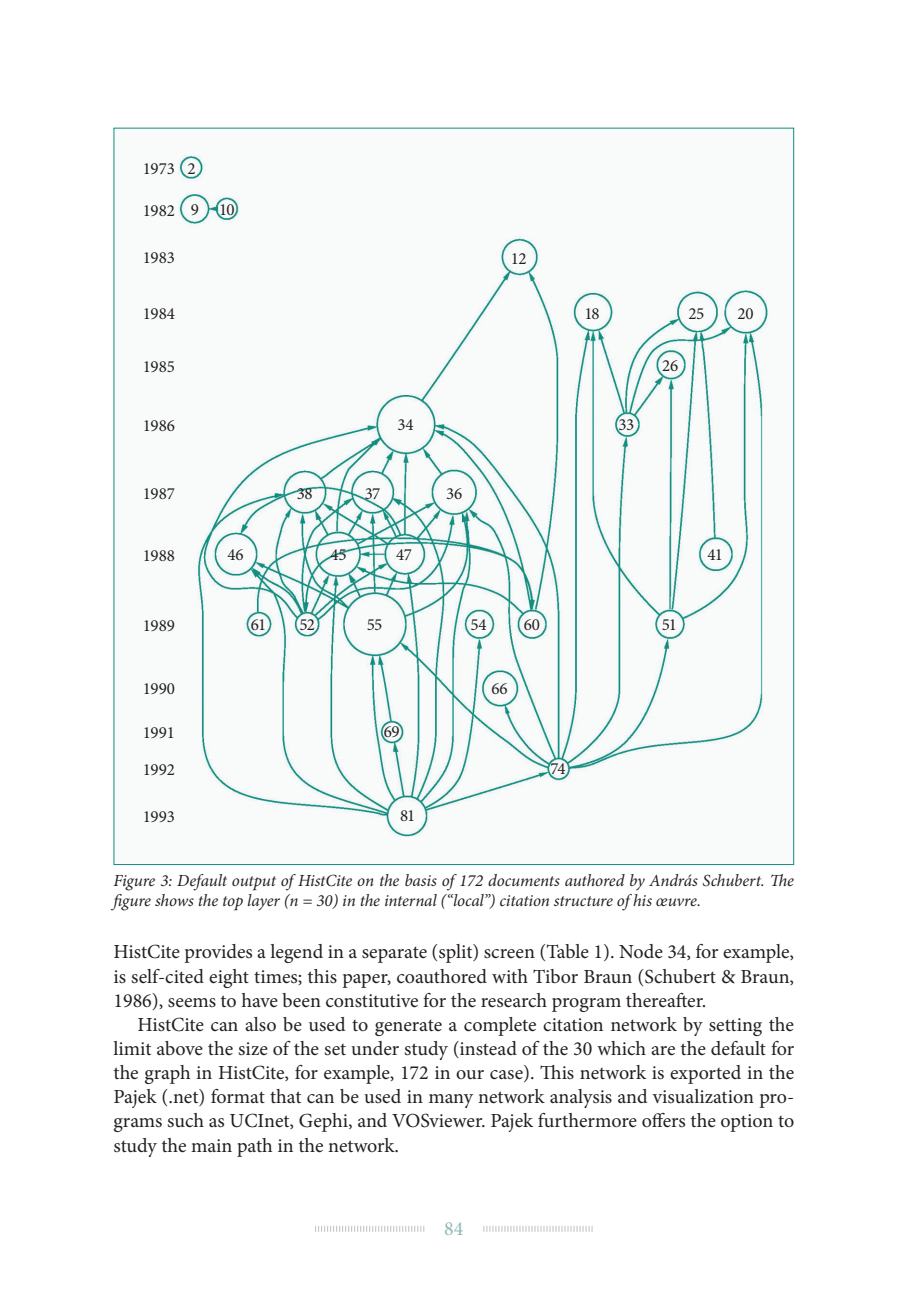
<style>
.page{position:relative;width:919px;height:1299px;background:#fff}
.page>*{position:absolute;margin:0;border:0;box-sizing:border-box;transform-origin:0 0}
._1st_para{font:20px/24.2px "Minion Pro";color:#231f20;text-align:justify}
.t1{font:20px "Minion Pro";color:#8bbab3}
.table_caption{font:italic 17px/20.4px "Minion Pro";letter-spacing:-.01em;color:#231f20}
.t2{font:17px/36.6px "Minion Pro";color:#231f20}
</style>
<div class="page">
<svg style="left:315px;top:1226px;width:277px;height:5px"></svg>
<div style="left:425px;top:1203px;width:57px;height:49px;background:#fff"></div>
<div style="left:114px;top:128px;width:679px;height:736px;background:#f9fbfb"></div>
<img style="left:179px;top:156px;width:589px;height:680px">
<p class="t2" style="left:142px;top:150px;width:34px">1973</p>
<p class="t2" style="left:142px;top:192px;width:34px">1982</p>
<p class="t2" style="left:142px;top:240px;width:34px">1983</p>
<p class="t2" style="left:187px;top:150px;width:10px">2</p>
<p class="t2" style="left:191px;top:191px;width:45px">9 10</p>
<p class="t2" style="left:511px;top:241px;width:17px">12</p>
<p class="t2" style="left:142px;top:295px;width:34px">1984</p>
<p class="t2" style="left:584px;top:295px;width:17px">18</p>
<p class="t2" style="left:688px;top:295px;width:17px">25</p>
<p class="t2" style="left:737px;top:295px;width:18px">20</p>
<p class="t2" style="left:142px;top:348px;width:34px">1985</p>
<p class="t2" style="left:662px;top:347px;width:18px">26</p>
<p class="t2" style="left:142px;top:407px;width:34px">1986</p>
<p class="t2" style="left:397px;top:407px;width:18px">34</p>
<p class="t2" style="left:618px;top:407px;width:17px">33</p>
<p class="t2" style="left:142px;top:475px;width:34px">1987</p>
<p class="t2" style="left:142px;top:537px;width:34px">1988</p>
<p class="t2" style="left:297px;top:475px;width:17px">38</p>
<p class="t2" style="left:365px;top:475px;width:17px">37</p>
<p class="t2" style="left:446px;top:475px;width:18px">36</p>
<p class="t2" style="left:227px;top:536px;width:18px">46</p>
<p class="t2" style="left:330px;top:536px;width:18px">45</p>
<p class="t2" style="left:396px;top:536px;width:17px">47</p>
<p class="t2" style="left:707px;top:536px;width:17px">41</p>
<p class="t2" style="left:142px;top:607px;width:34px">1989</p>
<p class="t2" style="left:142px;top:670px;width:34px">1990</p>
<p class="t2" style="left:142px;top:714px;width:34px">1991<br>1992</p>
<p class="t2" style="left:142px;top:798px;width:34px">1993</p>
<p class="t2" style="left:251px;top:606px;width:17px">61</p>
<p class="t2" style="left:299px;top:606px;width:17px">52</p>
<p class="t2" style="left:366px;top:606px;width:17px">55</p>
<p class="t2" style="left:470px;top:606px;width:18px">54</p>
<p class="t2" style="left:523px;top:606px;width:18px">60</p>
<p class="t2" style="left:661px;top:606px;width:17px">51</p>
<p class="t2" style="left:384px;top:713px;width:17px">69</p>
<p class="t2" style="left:400px;top:797px;width:17px">81</p>
<p class="t2" style="left:491px;top:670px;width:18px">66</p>
<p class="t2" style="left:550px;top:750px;width:17px">74</p>
<p class="table_caption" style="left:113px;top:870px;width:682px">Figure 3: Default output of HistCite on the basis of 172 documents authored by András Schubert. The figure shows the top layer (n = 30) in the internal (“local”) citation structure of his œuvre.</p>
<p class="_1st_para" style="left:113px;top:939px;width:682px">HistCite provides a legend in a separate (split) screen (Table 1). Node 34, for example, is self-cited eight times; this paper, coauthored with Tibor Braun (Schubert &amp; Braun, 1986), seems to have been constitutive for the research program thereafter.</p>
<p class="_1st_para" style="left:113px;top:1012px;width:682px;text-indent:24px">HistCite can also be used to generate a complete citation network by setting the limit above the size of the set under study (instead of the 30 which are the default for the graph in HistCite, for example, 172 in our case). This network is exported in the Pajek (.net) format that can be used in many network analysis and visualization pro&shy;grams such as UCInet, Gephi, and VOSviewer. Pajek furthermore offers the option to study the main path in the network.</p>
<p class="t1" style="left:444px;top:1215px;width:21px">84</p>
</div>
